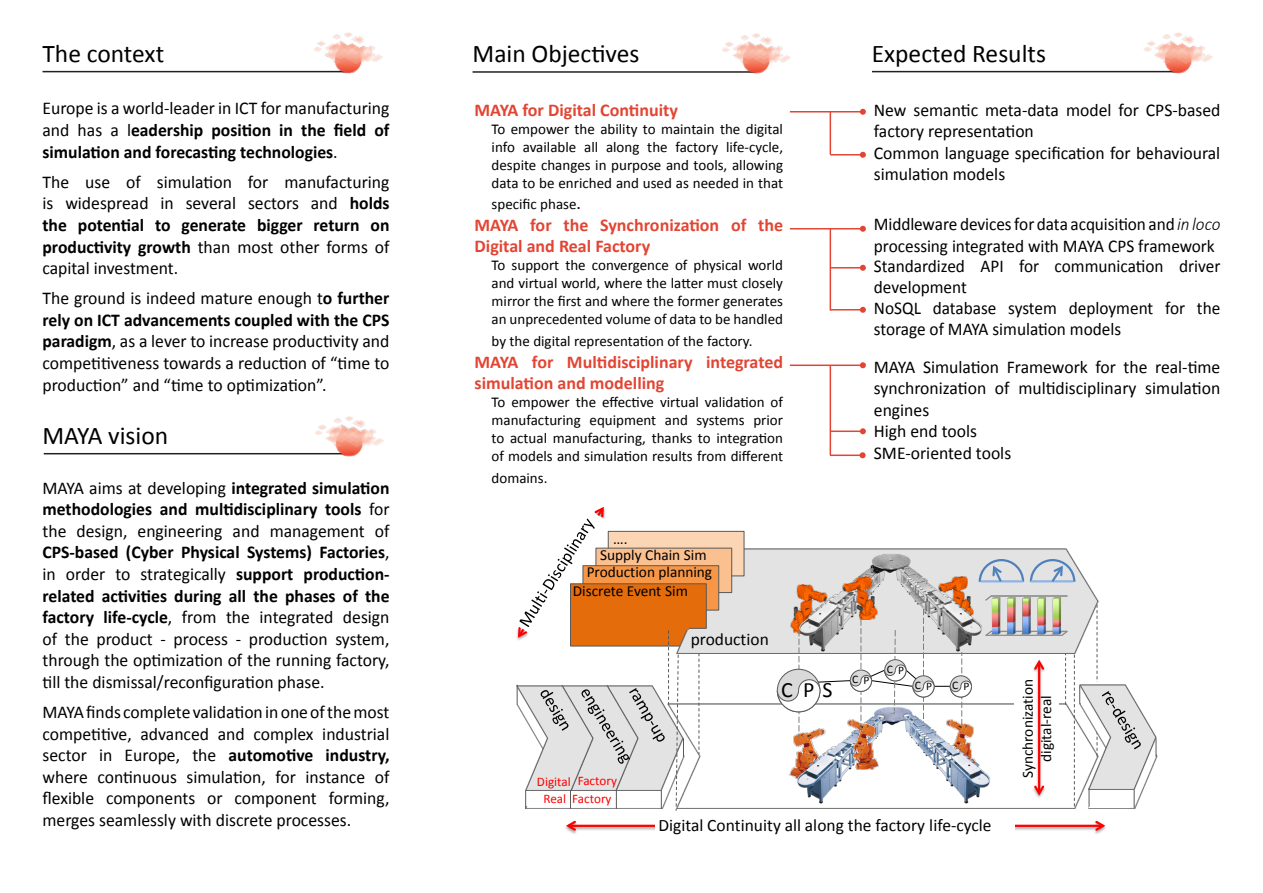
<style>
.page{position:relative;width:1263px;height:893px;background:#fff}
.page>*{position:absolute;margin:0;border:0;box-sizing:border-box;transform-origin:0 0}
.t1{font:25.5px "Calibri";color:#000}
.t2{font:21.9px "Calibri";color:#000}
.t3{font:18px/21.6px "Calibri";color:#000;text-align:justify}
.t4{font:18px/21px "Calibri";color:#000;scale:.96 1}
.t5{font:700 18px/21.6px "Calibri";color:#e24534}
.t6{font:700 18px/21.6px "Calibri";color:#000;text-align:justify}
.t7{font:17.4px "Calibri";color:#000}
.t8{font:15.3px/18.3px "Calibri";letter-spacing:-.005em;color:#000;text-align:center}
.t9{font:15px/18px "Calibri";color:#000;text-align:justify}
.t10{font:13.05px/17.4px "Calibri";color:#f00}
.t11{font:11.55px "Calibri";color:#000}
.s1{font-weight:400}
.s2{font-weight:700}
.s3{font-size:18px}
.s4{font-weight:300;font-style:italic}
</style>
<div class="page">
<hr style="left:568px;top:825px;width:535px;height:2px;background:#f00">
<svg style="left:565px;top:820px;width:13px;height:13px"></svg>
<svg style="left:1093px;top:820px;width:14px;height:13px"></svg>
<img style="left:689px;top:703px;width:387px;height:106px">
<img style="left:526px;top:703px;width:163px;height:106px">
<div style="left:521px;top:784px;width:40px;height:22px;background:#fff"></div>
<svg style="left:525px;top:790px;width:1px;height:19px"></svg>
<svg style="left:661px;top:790px;width:1px;height:19px"></svg>
<img style="left:643px;top:703px;width:45px;height:87px">
<img style="left:598px;top:764px;width:45px;height:26px">
<img style="left:525px;top:764px;width:73px;height:26px">
<svg style="left:616px;top:790px;width:1px;height:19px"></svg>
<svg style="left:570px;top:790px;width:1px;height:19px"></svg>
<svg style="left:1065px;top:653px;width:1px;height:52px"></svg>
<svg style="left:698px;top:653px;width:1px;height:101px"></svg>
<img style="left:779px;top:738px;width:13px;height:48px">
<img style="left:792px;top:738px;width:97px;height:69px">
<img style="left:839px;top:738px;width:48px;height:39px">
<img style="left:898px;top:709px;width:97px;height:97px">
<div style="left:655px;top:811px;width:359px;height:29px;background:#fff"></div>
<svg style="left:675px;top:654px;width:9px;height:157px"></svg>
<img style="left:669px;top:548px;width:430px;height:105px">
<img style="left:783px;top:584px;width:11px;height:25px">
<img style="left:794px;top:557px;width:193px;height:97px">
<img style="left:836px;top:577px;width:49px;height:32px">
<img style="left:931px;top:577px;width:49px;height:42px">
<img style="left:868px;top:553px;width:42px;height:22px">
<img style="left:984px;top:593px;width:86px;height:43px">
<svg style="left:977px;top:558px;width:99px;height:26px;background:#c3cedc"></svg>
<svg style="left:776px;top:609px;width:196px;height:129px"></svg>
<div style="left:1014px;top:675px;width:45px;height:107px;background:#fff"></div>
<img style="left:1025px;top:648px;width:28px;height:161px">
<hr style="left:1038px;top:662px;width:2px;height:131px;background:#f00">
<svg style="left:1032px;top:784px;width:14px;height:14px"></svg>
<svg style="left:1032px;top:657px;width:14px;height:15px"></svg>
<svg style="left:516px;top:506px;width:153px;height:258px"></svg>
<div style="left:608px;top:531px;width:136px;height:45px;background:#fcd5b5;border:1px solid #595959"></div>
<div style="left:595px;top:548px;width:137px;height:45px;background:#fac090;border:1px solid #595959"></div>
<div style="left:582px;top:565px;width:137px;height:45px;background:#f79646;border:1px solid #595959"></div>
<div style="left:570px;top:583px;width:137px;height:46px;background:#e46c0a;border:1px solid #595959"></div>
<div style="left:571px;top:586px;width:118px;height:43px;background:#e46c0a"></div>
<img style="left:1080px;top:790px;width:64px;height:19px">
<div style="left:1089px;top:785px;width:40px;height:22px;background:#fff"></div>
<svg style="left:1089px;top:790px;width:1px;height:17px"></svg>
<svg style="left:1134px;top:790px;width:1px;height:18px"></svg>
<svg style="left:1074px;top:655px;width:6px;height:153px"></svg>
<img style="left:1079px;top:684px;width:79px;height:106px">
<svg style="left:1097px;top:605px;width:44px;height:153px"></svg>
<hr style="left:790px;top:228px;width:73px;height:2px;background:#e24534">
<svg style="left:860px;top:226px;width:6px;height:6px"></svg>
<hr style="left:830px;top:154px;width:33px;height:2px;background:#e24534">
<svg style="left:860px;top:152px;width:6px;height:6px"></svg>
<hr style="left:790px;top:111px;width:73px;height:2px;background:#e24534">
<svg style="left:860px;top:109px;width:6px;height:6px"></svg>
<hr style="left:830px;top:267px;width:33px;height:2px;background:#e24534">
<svg style="left:860px;top:265px;width:6px;height:6px"></svg>
<hr style="left:830px;top:309px;width:33px;height:2px;background:#e24534">
<svg style="left:860px;top:307px;width:6px;height:6px"></svg>
<hr style="left:830px;top:431px;width:33px;height:1px;background:#e24534">
<svg style="left:860px;top:428px;width:6px;height:6px"></svg>
<hr style="left:790px;top:365px;width:73px;height:1px;background:#e24534">
<svg style="left:860px;top:362px;width:6px;height:6px"></svg>
<hr style="left:829px;top:112px;width:2px;height:43px;background:#e24534">
<hr style="left:829px;top:366px;width:2px;height:89px;background:#e24534">
<hr style="left:829px;top:228px;width:2px;height:83px;background:#e24534">
<hr style="left:43px;top:71px;width:308px;height:1px;background:#231f20">
<img style="left:306px;top:32px;width:77px;height:42px">
<hr style="left:472px;top:71px;width:284px;height:2px;background:#231f20">
<img style="left:712px;top:33px;width:79px;height:41px">
<hr style="left:872px;top:71px;width:308px;height:1px;background:#231f20">
<img style="left:1134px;top:32px;width:79px;height:42px">
<hr style="left:44px;top:453px;width:308px;height:1px;background:#231f20">
<img style="left:306px;top:416px;width:78px;height:41px">
<hr style="left:830px;top:455px;width:32px;height:1px;background:#e24534">
<svg style="left:860px;top:452px;width:6px;height:6px"></svg>
<h1 class="t1" style="left:43px;top:37px;width:123px">The context</h1>
<p class="t6" style="left:43px;top:98px;width:348px"><span class="s1">Europe is a world-leader in ICT for manufacturing and has a l</span>eadership position in the field of simulation and forecasting technologies<span class="s1">.</span></p>
<p class="t3" style="left:43px;top:171px;width:348px">The use of simulation for manufacturing is widespread in several sectors and <span class="s2">holds the potential to generate bigger return on productivity growth</span> than most other forms of capital investment.</p>
<p class="t3" style="left:43px;top:288px;width:349px">The ground is indeed mature enough t<span class="s2">o further rely on ICT advancements coupled with the CPS paradigm</span>, as a lever to increase productivity and competitiveness towards a reduction of “time to production” and “time to optimization”.</p>
<h1 class="t1" style="left:43px;top:419px;width:127px">MAYA vision</h1>
<p class="t3" style="left:43px;top:477px;width:349px">MAYA aims at developing <span class="s2">integrated simulation methodologies and multidisciplinary tools</span> for the design, engineering and management of <span class="s2">CPS-based (Cyber Physical Systems) Factories</span>, in order to strategically <span class="s2">support production&shy;related activities during all the phases of the factory life-cycle</span>, from the integrated design of the product - process - production system, through the optimization of the running factory, till the dismissal/reconfiguration phase.</p>
<p class="t3" style="left:43px;top:701px;width:348px">MAYA finds complete validation in one of the most competitive, advanced and complex industrial sector in Europe, the <span class="s2">automotive industry, </span>where continuous simulation, for instance of flexible components or component forming, merges seamlessly with discrete processes.</p>
<h1 class="t1" style="left:472px;top:37px;width:169px">Main Objectives</h1>
<p class="t5" style="left:475px;top:99px;width:205px">MAYA for Digital Continuity</p>
<p class="t9" style="left:492px;top:120px;width:293px">To empower the ability to maintain the digital info available all along the factory life-cycle, despite changes in purpose and tools, allowing data to be enriched and used as needed in that</p>
<p class="t9" style="left:492px;top:195px;width:91px">specific phase<span class="s3">.</span></p>
<p class="t5" style="left:475px;top:214px;width:310px">MAYA for the Synchronization of the<br>Digital and Real Factory</p>
<p class="t9" style="left:492px;top:256px;width:293px">To support the convergence of physical world and virtual world, where the latter must closely mirror the first and where the former generates an unprecedented volume of data to be handled</p>
<p class="t9" style="left:492px;top:332px;width:262px">by the digital representation of the factory.</p>
<p class="t5" style="left:475px;top:351px;width:310px">MAYA for Multidisciplinary integrated simulation and modelling</p>
<p class="t9" style="left:492px;top:393px;width:293px">To empower the effective virtual validation of manufacturing equipment and systems prior to actual manufacturing, thanks to integration of models and simulation results from different</p>
<p class="t9" style="left:492px;top:469px;width:57px">domains.</p>
<h1 class="t1" style="left:872px;top:37px;width:176px">Expected Results</h1>
<p class="t3" style="left:874px;top:99px;width:348px;text-align:left">New semantic meta-data model for CPS-based factory representation<br>Common language specification for behavioural simulation models</p>
<p class="t4" style="left:874px;top:214px;width:362px;line-height:21.6px">Middleware devices for data acquisition and <span class="s4">in loco </span>processing integrated with MAYA CPS framework</p>
<p class="t4" style="left:874px;top:255px;width:362px">Standardized API for communication driver development<br>NoSQL database system deployment for the storage of MAYA simulation models</p>
<p class="t3" style="left:874px;top:356px;width:348px;text-align:left">MAYA Simulation Framework for the real-time synchronization of multidisciplinary simulation engines<br>High end tools<br>SME-oriented tools</p>
<p class="t8" style="left:613px;top:529px;width:16px">….</p>
<p class="t8" style="left:600px;top:545px;width:108px">Supply Chain Sim</p>
<p class="t8" style="left:587px;top:563px;width:127px">Production planning</p>
<p class="t8" style="left:573px;top:581px;width:117px">Discrete Event Sim</p>
<p class="t7" style="left:691px;top:628px;width:80px">production</p>
<p class="t2" style="left:781px;top:675px;width:53px">CPS</p>
<p class="t10" style="left:578px;top:772px;width:41px">Factory</p>
<p class="t10" style="left:544px;top:773px;width:69px;text-indent:-7px">Digital<br>Real Factory</p>
<p class="t11" style="left:852px;top:672px;width:19px">C P</p>
<p class="t11" style="left:887px;top:662px;width:19px">C P</p>
<p class="t11" style="left:915px;top:678px;width:19px">C P</p>
<p class="t11" style="left:952px;top:678px;width:19px">C P</p>
<p class="t8" style="left:1018px;top:778px;width:100px;rotate:-90deg">Synchronization digital-real</p>
<p class="t7" style="left:658px;top:814px;width:334px">Digital Continuity all along the factory life-cycle</p>
</div>
